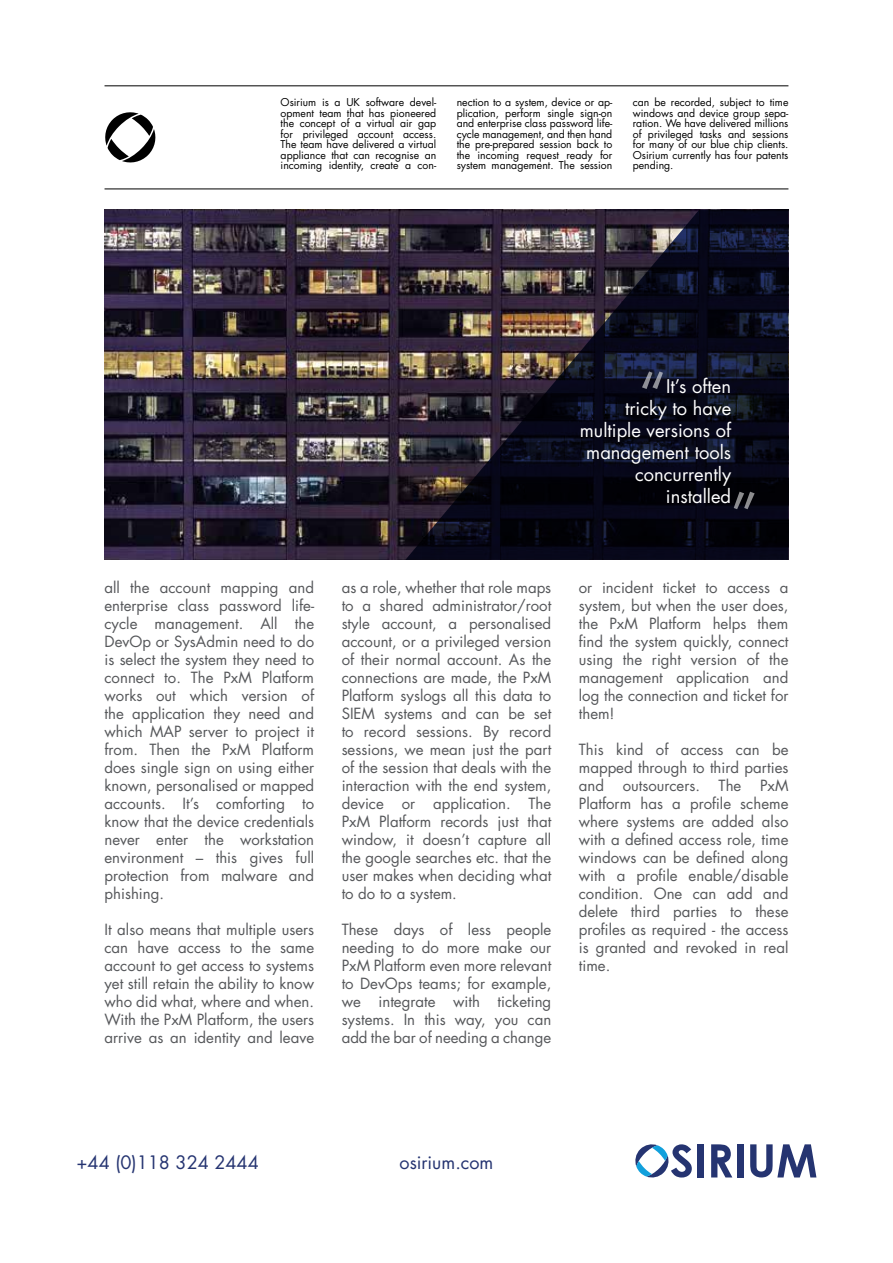
<style>
.page{position:relative;width:893px;height:1263px;background:#fff}
.page>*{position:absolute;margin:0;border:0;box-sizing:border-box;transform-origin:0 0}
.t1{font:18.3px/22px "Futura Std";color:#fff;text-align:right}
.t2{font:18px "Futura Std";color:#253471}
.t3{font:15px/18px "Futura Std";color:#55575a;text-align:justify}
.t4{font:10.5px/10.5px "Futura Std";color:#000;text-align:justify}
</style>
<div class="page">
<img style="left:105px;top:210px;width:300px;height:350px">
<hr style="left:105px;top:85px;width:683px;height:1px;background:#000">
<hr style="left:105px;top:189px;width:683px;height:1px;background:#000">
<svg style="left:105px;top:112px;width:50px;height:50px"></svg>
<img style="left:405px;top:210px;width:384px;height:350px">
<svg style="left:734px;top:492px;width:21px;height:17px"></svg>
<svg style="left:642px;top:371px;width:21px;height:18px"></svg>
<div style="left:697px;top:1144px;width:7px;height:33px;background:#253471"></div>
<svg style="left:711px;top:1144px;width:21px;height:33px"></svg>
<div style="left:737px;top:1144px;width:6px;height:33px;background:#253471"></div>
<svg style="left:750px;top:1144px;width:66px;height:33px"></svg>
<svg style="left:635px;top:1144px;width:57px;height:34px"></svg>
<p class="t4" style="left:281px;top:97px;width:157px">Osirium is a UK software devel&shy;opment team that has pioneered the concept of a virtual air gap for privileged account access.<br>The team have delivered a virtual appliance that can recognise an incoming identity, create a con-</p>
<p class="t4" style="left:457px;top:97px;width:157px">nection to a system, device or ap&shy;plication, perform single sign-on and enterprise class password life&shy;cycle management, and then hand the pre-prepared session back to the incoming request ready for system management. The session</p>
<p class="t4" style="left:633px;top:97px;width:157px">can be recorded, subject to time windows and device group sepa&shy;ration. We have delivered millions of privileged tasks and sessions for many of our blue chip clients.<br>Osirium currently has four patents pending.</p>
<p class="t1" style="left:580px;top:375px;width:153px">It’s often<br>tricky to have multiple versions of management tools concurrently installed</p>
<p class="t3" style="left:105px;top:578px;width:211px">all the account mapping and enterprise class password life&shy;cycle management. All the DevOp or SysAdmin need to do is select the system they need to connect to. The PxM Platform works out which version of the application they need and which MAP server to project it from. Then the PxM Platform does single sign on using either known, personalised or mapped accounts. It’s comforting to know that the device credentials never enter the workstation environment – this gives full protection from malware and phishing.</p>
<p class="t3" style="left:105px;top:920px;width:211px">It also means that multiple users can have access to the same account to get access to systems yet still retain the ability to know who did what, where and when.<br>With the PxM Platform, the users arrive as an identity and leave</p>
<p class="t3" style="left:342px;top:578px;width:211px">as a role, whether that role maps to a shared administrator/root style account, a personalised account, or a privileged version of their normal account. As the connections are made, the PxM Platform syslogs all this data to SIEM systems and can be set to record sessions. By record sessions, we mean just the part of the session that deals with the interaction with the end system, device or application. The PxM Platform records just that window, it doesn’t capture all the google searches etc. that the user makes when deciding what to do to a system.</p>
<p class="t3" style="left:342px;top:920px;width:211px">These days of less people needing to do more make our PxM Platform even more relevant to DevOps teams; for example, we integrate with ticketing systems. In this way, you can add the bar of needing a change</p>
<p class="t3" style="left:579px;top:578px;width:211px">or incident ticket to access a system, but when the user does, the PxM Platform helps them find the system quickly, connect using the right version of the management application and log the connection and ticket for them!</p>
<p class="t3" style="left:579px;top:740px;width:211px">This kind of access can be mapped through to third parties and outsourcers. The PxM Platform has a profile scheme where systems are added also with a defined access role, time windows can be defined along with a profile enable/disable condition. One can add and delete third parties to these profiles as required - the access is granted and revoked in real time.</p>
<p class="t2" style="left:77px;top:1150px;width:184px">+44 (0)118 324 2444</p>
<p class="t2" style="left:400px;top:1150px;width:95px">osirium.com</p>
</div>
